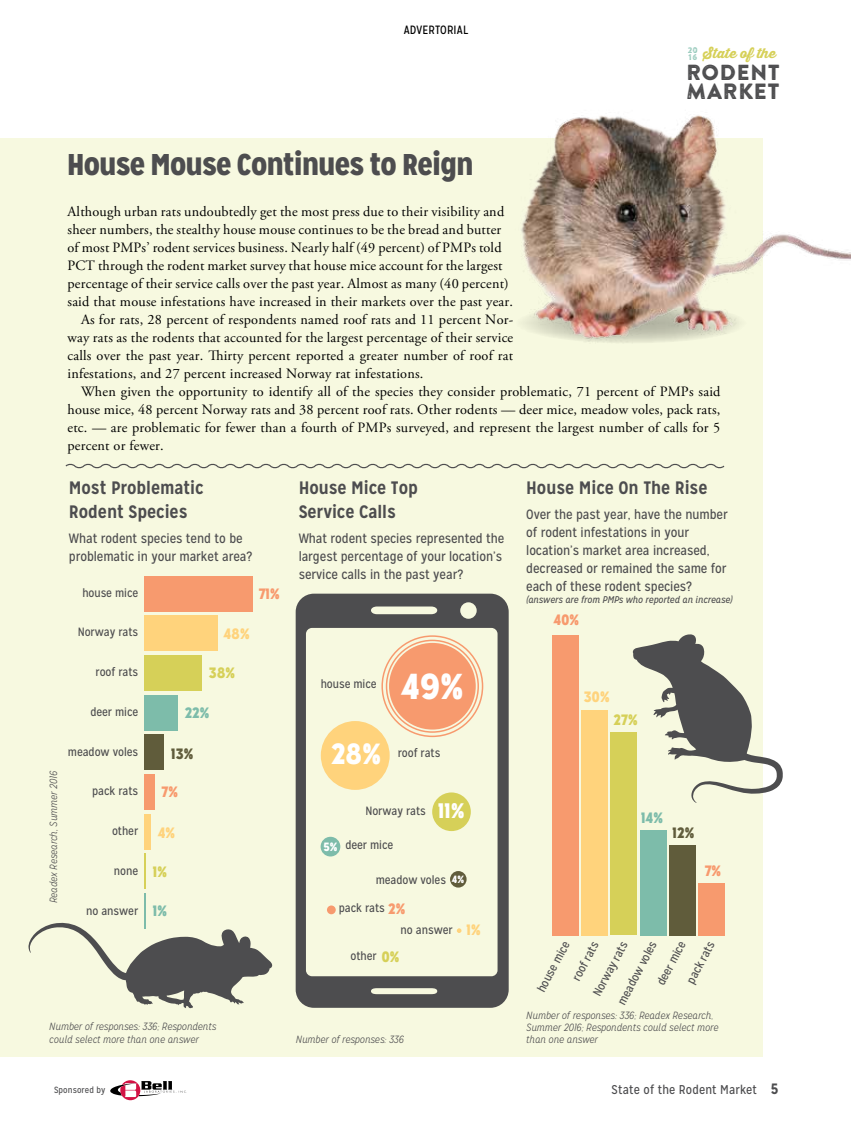
<style>
.page{position:relative;width:851px;height:1134px;background:#fff}
.page>*{position:absolute;margin:0;border:0;box-sizing:border-box;transform-origin:0 0}
.t1{font:900 36px "Mission Gothic";color:#fff}
.t2{font:900 30px "Mission Gothic";color:#4d4d4f}
.t3{font:900 29.1px "Mission Gothic";color:#fff}
.t4{font:22.05px "Brandon Printed One";color:#4d4d4f}
.t5{font:21.75px "Brandon Printed One";color:#4d4d4f}
.t6{font:900 21px "Mission Gothic";color:#fff}
.t7{font:700 18px/24px "Mission Gothic";letter-spacing:-.005em;color:#4d4d4f}
.t8{font:900 15px "Mission Gothic";color:#f79a6e}
.t9{font:900 15px "Mission Gothic";color:#ffd37c}
.t10{font:900 15px "Mission Gothic";color:#d6d058}
.t11{font:900 15px "Mission Gothic";color:#7dbcaa}
.t12{font:900 15px "Mission Gothic";color:#605c3b}
.t13{font:14.25px "Adobe Garamond Pro";letter-spacing:.015em;color:#000}
.t14{font:13.5px/18px "Mission Gothic";letter-spacing:-.005em;color:#4d4d4f}
.t15{font:13.5px "Thirsty Script Extrabold Demo";color:#d6d058}
.t16{font:12.75px "Mission Gothic";letter-spacing:.01em;color:#4d4d4f}
.t17{font:12px "Mission Gothic";letter-spacing:-.005em;color:#4d4d4f}
.t18{font:12px "Mission Gothic";letter-spacing:.005em;color:#000}
.t19{font:900 12px "Mission Gothic";color:#fff}
.t20{font:italic 300 10.5px/12px "Mission Gothic";letter-spacing:-.005em;color:#4d4d4f}
.t21{font:900 10.5px "Mission Gothic";color:#fff}
.t22{font:italic 9.75px "Mission Gothic";letter-spacing:-.005em;color:#4d4d4f}
.t23{font:9px "Mission Gothic";letter-spacing:.01em;color:#4d4d4f}
.t24{font:8.1px/7.1px "Brandon Printed Inline";color:#7dbcaa}
.s1{font-weight:700;font-size:15px}
</style>
<div class="page">
<svg style="left:110px;top:1080px;width:77px;height:20px"></svg>
<div style="left:0;top:139px;width:762px;height:918px;background:#f7f9e0"></div>
<svg style="left:65px;top:463px;width:660px;height:6px"></svg>
<hr style="left:144px;top:893px;width:2px;height:36px;background:#7dbcaa">
<hr style="left:144px;top:854px;width:2px;height:35px;background:#d6d058">
<div style="left:144px;top:814px;width:6px;height:36px;background:#ffd37c"></div>
<div style="left:144px;top:774px;width:11px;height:36px;background:#f79a6e"></div>
<div style="left:144px;top:734px;width:20px;height:36px;background:#605c3b"></div>
<div style="left:144px;top:695px;width:34px;height:36px;background:#7dbcaa"></div>
<div style="left:144px;top:655px;width:58px;height:36px;background:#d6d058"></div>
<div style="left:144px;top:615px;width:73px;height:36px;background:#ffd37c"></div>
<div style="left:144px;top:576px;width:108px;height:35px;background:#f79a6e"></div>
<svg style="left:28px;top:922px;width:245px;height:86px"></svg>
<svg style="left:295px;top:594px;width:213px;height:414px"></svg>
<div style="left:389px;top:643px;width:86px;height:87px;background:#f79a6e;border-radius:50%"></div>
<div style="left:321px;top:721px;width:68px;height:69px;background:#ffd37c;border-radius:50%"></div>
<div style="left:432px;top:792px;width:39px;height:39px;background:#d6d058;border-radius:50%"></div>
<div style="left:320px;top:837px;width:20px;height:20px;background:#7dbcaa;border-radius:50%"></div>
<div style="left:450px;top:871px;width:16px;height:17px;background:#605c3b;border-radius:50%"></div>
<div style="left:327px;top:905px;width:9px;height:9px;background:#f79a6e;border-radius:50%"></div>
<svg style="left:457px;top:928px;width:4px;height:5px"></svg>
<div style="left:386px;top:640px;width:93px;height:93px;border:2px solid #f79a6e;border-radius:50%"></div>
<div style="left:381px;top:635px;width:102px;height:102px;border:2px solid #f79a6e;border-radius:50%"></div>
<div style="left:698px;top:883px;width:26px;height:52px;background:#f79a6e"></div>
<div style="left:669px;top:845px;width:26px;height:90px;background:#605c3b"></div>
<div style="left:640px;top:830px;width:26px;height:105px;background:#7dbcaa"></div>
<div style="left:611px;top:732px;width:26px;height:203px;background:#d6d058"></div>
<div style="left:581px;top:710px;width:27px;height:225px;background:#ffd37c"></div>
<div style="left:552px;top:635px;width:26px;height:300px;background:#f79a6e"></div>
<svg style="left:632px;top:634px;width:151px;height:169px"></svg>
<img style="left:513px;top:115px;width:337px;height:271px">
<p class="t18" style="left:403px;top:23px;width:66px">ADVERTORIAL</p>
<p class="t15" style="left:703px;top:43px;width:74px">State of the</p>
<p class="t24" style="left:688px;top:46px;width:12px">20<br>16</p>
<h3 class="t5" style="left:686px;top:59px;width:95px">RODENT</h3>
<h3 class="t4" style="left:686px;top:77px;width:95px">MARKET</h3>
<p class="t20" style="left:48px;top:903px;width:134px;rotate:-90deg">Readex Research, Summer 2016</p>
<h2 class="t2" style="left:68px;top:145px;width:407px">House Mouse Continues to Reign</h2>
<p class="t13" style="left:68px;top:203px;width:438px">Although urban rats undoubtedly get the most press due to their visibility and</p>
<p class="t13" style="left:68px;top:221px;width:435px">sheer numbers, the stealthy house mouse continues to be the bread and butter</p>
<p class="t13" style="left:68px;top:239px;width:435px">of most PMPs’ rodent services business. Nearly half (49 percent) of PMPs told</p>
<p class="t13" style="left:68px;top:257px;width:436px">PCT through the rodent market survey that house mice account for the largest</p>
<p class="t13" style="left:68px;top:275px;width:443px">percentage of their service calls over the past year. Almost as many (40 percent)</p>
<p class="t13" style="left:68px;top:293px;width:447px">said that mouse infestations have increased in their markets over the past year.</p>
<p class="t13" style="left:81px;top:311px;width:434px">As for rats, 28 percent of respondents named roof rats and 11 percent Nor-</p>
<p class="t13" style="left:68px;top:329px;width:447px">way rats as the rodents that accounted for the largest percentage of their service</p>
<p class="t13" style="left:68px;top:347px;width:447px">calls over the past year. Thirty percent reported a greater number of roof rat</p>
<p class="t13" style="left:68px;top:365px;width:357px">infestations, and 27 percent increased Norway rat infestations.</p>
<p class="t13" style="left:81px;top:383px;width:641px">When given the opportunity to identify all of the species they consider problematic, 71 percent of PMPs said</p>
<p class="t13" style="left:68px;top:401px;width:654px">house mice, 48 percent Norway rats and 38 percent roof rats. Other rodents — deer mice, meadow voles, pack rats,</p>
<p class="t13" style="left:68px;top:419px;width:654px">etc. — are problematic for fewer than a fourth of PMPs surveyed, and represent the largest number of calls for 5</p>
<p class="t13" style="left:68px;top:437px;width:98px">percent or fewer.</p>
<p class="t7" style="left:69px;top:476px;width:136px">Most Problematic<br>Rodent Species</p>
<p class="t14" style="left:69px;top:529px;width:185px">What rodent species tend to be problematic in your market area?</p>
<p class="t7" style="left:298px;top:476px;width:121px">House Mice Top<br>Service Calls</p>
<p class="t14" style="left:298px;top:529px;width:207px">What rodent species represented the largest percentage of your location’s service calls in the past year?</p>
<p class="t7" style="left:526px;top:476px;width:183px">House Mice On The Rise</p>
<p class="t14" style="left:526px;top:505px;width:203px">Over the past year, have the number of rodent infestations in your location’s market area increased, decreased or remained the same for each of these rodent species?</p>
<p class="t22" style="left:526px;top:594px;width:208px">(answers are from PMPs who reported an increase)</p>
<p class="t17" style="left:82px;top:585px;width:57px">house mice</p>
<p class="t17" style="left:78px;top:625px;width:62px">Norway rats</p>
<p class="t17" style="left:95px;top:665px;width:44px">roof rats</p>
<p class="t17" style="left:90px;top:705px;width:49px">deer mice</p>
<p class="t17" style="left:68px;top:744px;width:72px">meadow voles</p>
<p class="t17" style="left:92px;top:784px;width:48px">pack rats</p>
<p class="t17" style="left:112px;top:824px;width:28px">other</p>
<p class="t17" style="left:114px;top:864px;width:26px">none</p>
<p class="t17" style="left:86px;top:903px;width:54px">no answer</p>
<p class="t8" style="left:259px;top:584px;width:23px">71%</p>
<p class="t8" style="left:553px;top:610px;width:27px">40%</p>
<p class="t9" style="left:223px;top:624px;width:27px">48%</p>
<p class="t10" style="left:209px;top:663px;width:28px">38%</p>
<h1 class="t1" style="left:401px;top:663px;width:64px">49%</h1>
<p class="t17" style="left:321px;top:676px;width:57px">house mice</p>
<p class="t9" style="left:583px;top:687px;width:27px">30%</p>
<p class="t11" style="left:185px;top:703px;width:26px">22%</p>
<p class="t10" style="left:613px;top:710px;width:26px">27%</p>
<h3 class="t3" style="left:331px;top:735px;width:52px">28%</h3>
<p class="t12" style="left:171px;top:743px;width:24px">13%</p>
<p class="t8" style="left:161px;top:782px;width:18px">7%</p>
<p class="t9" style="left:158px;top:823px;width:19px">4%</p>
<p class="t10" style="left:153px;top:862px;width:16px">1%</p>
<p class="t11" style="left:153px;top:901px;width:16px">1%</p>
<p class="t17" style="left:397px;top:746px;width:44px">roof rats</p>
<h3 class="t6" style="left:438px;top:797px;width:28px">11%</h3>
<p class="t17" style="left:365px;top:803px;width:62px">Norway rats</p>
<p class="t17" style="left:345px;top:838px;width:49px">deer mice</p>
<p class="t17" style="left:375px;top:872px;width:72px">meadow voles</p>
<p class="t17" style="left:339px;top:901px;width:48px">pack rats</p>
<p class="t17" style="left:400px;top:922px;width:54px">no answer</p>
<p class="t17" style="left:350px;top:949px;width:28px">other</p>
<p class="t11" style="left:641px;top:808px;width:23px">14%</p>
<p class="t12" style="left:672px;top:823px;width:23px">12%</p>
<p class="t19" style="left:323px;top:839px;width:16px">5%</p>
<p class="t8" style="left:704px;top:861px;width:18px">7%</p>
<p class="t21" style="left:452px;top:872px;width:14px">4%</p>
<p class="t8" style="left:388px;top:899px;width:19px">2%</p>
<p class="t9" style="left:466px;top:920px;width:16px">1%</p>
<p class="t17" style="left:534px;top:988px;width:57px;rotate:-62deg">house mice</p>
<p class="t17" style="left:569px;top:976px;width:44px;rotate:-62deg">roof rats</p>
<p class="t17" style="left:614px;top:1000px;width:71px;rotate:-62deg">meadow voles</p>
<p class="t17" style="left:653px;top:981px;width:49px;rotate:-62deg">deer mice</p>
<p class="t17" style="left:683px;top:979px;width:48px;rotate:-62deg">pack rats</p>
<p class="t17" style="left:589px;top:992px;width:62px;rotate:-62deg">Norway rats</p>
<p class="t10" style="left:381px;top:947px;width:19px">0%</p>
<p class="t20" style="left:49px;top:1019px;width:168px;line-height:13.5px">Number of responses: 336; Respondents could select more than one answer</p>
<p class="t20" style="left:296px;top:1034px;width:110px">Number of responses: 336</p>
<p class="t20" style="left:526px;top:1010px;width:194px">Number of responses: 336; Readex Research,<br>Summer 2016; Respondents could select more than one answer</p>
<p class="t23" style="left:54px;top:1084px;width:53px">Sponsored by</p>
<p class="t16" style="left:611px;top:1082px;width:168px">State of the Rodent Market <span class="s1">5</span></p>
</div>
